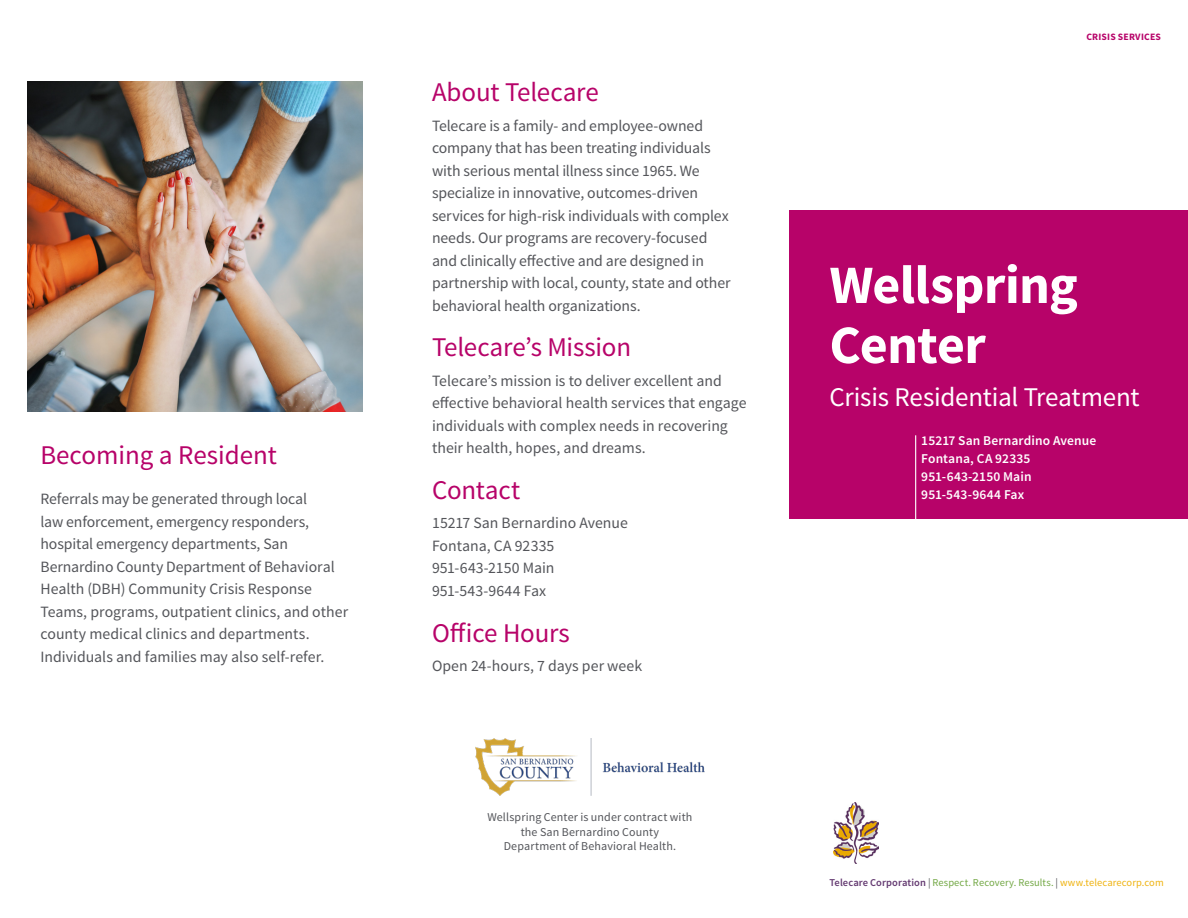
<style>
.page{position:relative;width:1188px;height:918px;background:#fff}
.page>*{position:absolute;margin:0;border:0;box-sizing:border-box;transform-origin:0 0}
.title_cover{font:700 54px/60px "Source Sans Pro";letter-spacing:-.015em;color:#fff}
.text_sub_1{font:27px "Source Sans Pro";letter-spacing:-.005em;color:#b70369}
.title_sub{font:27px "Source Sans Pro";letter-spacing:-.01em;color:#fff}
.Header_1{font:27px "Source Sans Pro";color:#b70369}
.Paragraph_Style_1{font:15.75px/22.5px "Source Sans Pro";letter-spacing:-.005em;color:#54555a}
.Addresses{font:600 13.5px/18px "Source Sans Pro";letter-spacing:.01em;color:#fff}
.t1{font:12px/14.4px "Source Sans Pro";letter-spacing:.01em;color:#54555a;text-align:center}
.t2{font:10.5px "Source Sans Pro";letter-spacing:.005em;color:#73a845}
.tab_type{font:700 9.75px "Source Sans Pro";letter-spacing:.025em;color:#b70369}
.s1{font-weight:600;color:#643a71}
.s2{color:#54555a}
.s3{color:#efb310}
</style>
<div class="page">
<div style="left:790px;top:210px;width:398px;height:309px;background:#b70369"></div>
<img style="left:28px;top:81px;width:334px;height:331px">
<img style="left:833px;top:802px;width:46px;height:62px">
<img style="left:476px;top:739px;width:228px;height:57px">
<hr style="left:915px;top:435px;width:1px;height:87px;background:#fff">
<p class="Header_1" style="left:40px;top:439px;width:238px">Becoming a Resident</p>
<p class="Paragraph_Style_1" style="left:40px;top:488px;width:309px">Referrals may be generated through local<br>law enforcement, emergency responders, hospital emergency departments, San Bernardino County Department of Behavioral Health (DBH) Community Crisis Response Teams, programs, outpatient clinics, and other county medical clinics and departments.<br>Individuals and families may also self-refer.</p>
<p class="text_sub_1" style="left:432px;top:76px;width:168px">About Telecare</p>
<p class="Paragraph_Style_1" style="left:432px;top:114px;width:300px">Telecare is a family- and employee-owned company that has been treating individuals with serious mental illness since 1965. We specialize in innovative, outcomes-driven services for high-risk individuals with complex needs. Our programs are recovery-focused and clinically effective and are designed in partnership with local, county, state and other behavioral health organizations.</p>
<p class="text_sub_1" style="left:432px;top:331px;width:201px">Telecare’s Mission</p>
<p class="Paragraph_Style_1" style="left:432px;top:369px;width:316px">Telecare’s mission is to deliver excellent and effective behavioral health services that engage individuals with complex needs in recovering their health, hopes, and dreams.</p>
<p class="text_sub_1" style="left:432px;top:473px;width:90px">Contact</p>
<p class="Paragraph_Style_1" style="left:432px;top:512px;width:197px">15217 San Bernardino Avenue</p>
<p class="Paragraph_Style_1" style="left:432px;top:535px;width:124px">Fontana, CA 92335</p>
<p class="Paragraph_Style_1" style="left:432px;top:557px;width:124px">951-643-2150 Main<br>951-543-9644 Fax</p>
<p class="text_sub_1" style="left:432px;top:616px;width:139px">Office Hours</p>
<p class="Paragraph_Style_1" style="left:432px;top:655px;width:212px">Open 24-hours, 7 days per week</p>
<p class="t1" style="left:487px;top:810px;width:207px">Wellspring Center is under contract with the San Bernardino County<br>Department of Behavioral Health.</p>
<p class="tab_type" style="left:1086px;top:30px;width:76px">CRISIS SERVICES</p>
<p class="title_cover" style="left:830px;top:257px;width:250px">Wellspring<br>Center</p>
<p class="title_sub" style="left:830px;top:380px;width:312px">Crisis Residential Treatment</p>
<p class="Addresses" style="left:921px;top:432px;width:177px">15217 San Bernardino Avenue</p>
<p class="Addresses" style="left:921px;top:450px;width:111px">Fontana, CA 92335</p>
<p class="Addresses" style="left:921px;top:468px;width:112px">951-643-2150 Main<br>951-543-9644 Fax</p>
<p class="t2" style="left:830px;top:876px;width:336px"><span class="s1">Telecare Corporation</span> <span class="s2">|</span> Respect. Recovery. Results. <span class="s2">|</span> <span class="s3">www.telecarecorp.com</span></p>
</div>
